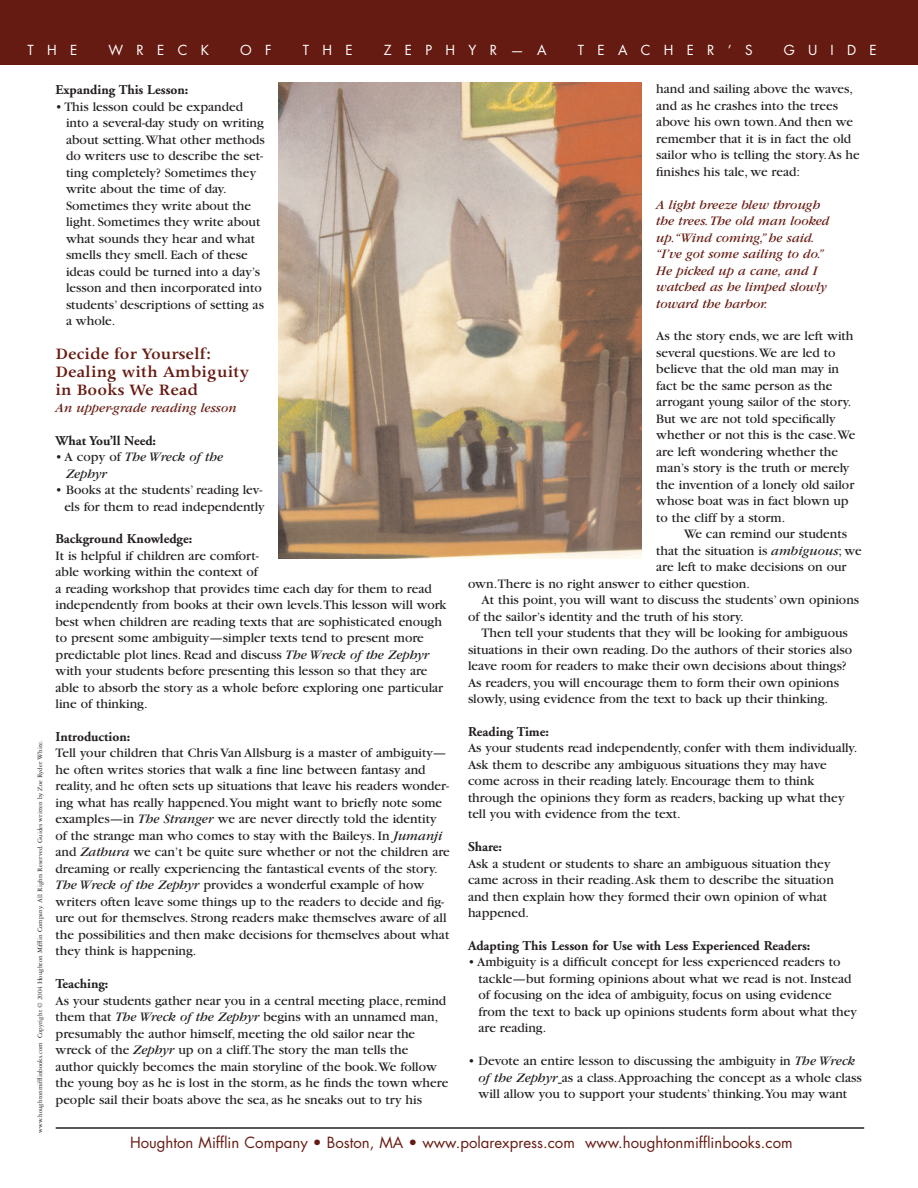
<style>
.page{position:relative;width:918px;height:1188px;background:#fff}
.page>*{position:absolute;margin:0;border:0;box-sizing:border-box;transform-origin:0 0}
.t1{font:600 18px/18px "Apollo";color:#661b12}
.t2{font:15px "Futura";color:#661b12}
.t3{font:13.5px/16.5px "Garamond";color:#231f20}
.t4{font:italic 13.5px/16.5px "Garamond";color:#661b12}
.t5{font:700 13.5px "Adobe Garamond";color:#231f20}
.t6{font:13.5px "Futura";letter-spacing:.985em;color:#fff}
.t7{font:italic 13.5px/16.5px "Garamond";color:#231f20}
.t8{font:7.2px "Garamond Three";color:#231f20}
.s1{font-style:normal}
.s2{font-style:italic}
</style>
<div class="page">
<img style="left:278px;top:83px;width:363px;height:475px">
<div style="left:0;top:0;width:918px;height:64px;background:#661b12"></div>
<hr style="left:56px;top:1127px;width:808px;height:2px;background:#231f20">
<p class="t6" style="left:28px;top:44px;width:51px">THE</p>
<p class="t6" style="left:109px;top:44px;width:102px">WRECK</p>
<p class="t6" style="left:240px;top:44px;width:33px">O F</p>
<p class="t6" style="left:303px;top:44px;width:51px">THE</p>
<p class="t6" style="left:384px;top:44px;width:164px">ZEPHYR—A</p>
<p class="t6" style="left:578px;top:44px;width:176px">TEACHER’S</p>
<p class="t6" style="left:784px;top:44px;width:95px">GUIDE</p>
<p class="t8" style="left:38px;top:1133px;width:394px;rotate:-90deg">www.houghtonmifflinbooks.com Copyright © 2004 Houghton Mifflin Company. All Rights Reserved. Guides written by Zoe Ryder White.</p>
<p class="t5" style="left:56px;top:84px;width:134px">Expanding This Lesson:</p>
<p class="t3" style="left:66px;top:99px;width:200px;text-indent:-11px">• This lesson could be expanded into a several-day study on writing about setting.What other methods do writers use to describe the set&shy;ting completely? Sometimes they write about the time of day.<br>Sometimes they write about the light. Sometimes they write about what sounds they hear and what smells they smell. Each of these ideas could be turned into a day’s lesson and then incorporated into students’ descriptions of setting as a whole.</p>
<h1 class="t1" style="left:56px;top:347px;width:195px">Decide for Yourself:<br>Dealing with Ambiguity in Books We Read</h1>
<p class="t4" style="left:56px;top:401px;width:183px">An upper-grade reading lesson</p>
<p class="t5" style="left:56px;top:435px;width:102px">What You’ll Need:</p>
<p class="t7" style="left:66px;top:450px;width:159px;text-indent:-11px"><span class="s1">• A copy of</span> The Wreck of the<br>Zephyr</p>
<p class="t3" style="left:56px;top:483px;width:211px;text-align:right">• Books at the students’ reading lev&shy;els for them to read independently</p>
<p class="t5" style="left:56px;top:534px;width:138px">Background Knowledge:</p>
<p class="t3" style="left:55px;top:548px;width:393px">It is helpful if children are comfort-<br>able working within the context of<br>a reading workshop that provides time each day for them to read independently from books at their own levels.This lesson will work best when children are reading texts that are sophisticated enough to present some ambiguity—simpler texts tend to present more predictable plot lines. Read and discuss <span class="s2">The Wreck of the Zephyr </span>with your students before presenting this lesson so that they are able to absorb the story as a whole before exploring one particular line of thinking.</p>
<p class="t5" style="left:55px;top:731px;width:76px">Introduction:</p>
<p class="t3" style="left:55px;top:746px;width:396px">Tell your children that Chris Van Allsburg is a master of ambiguity— he often writes stories that walk a fine line between fantasy and reality, and he often sets up situations that leave his readers wonder&shy;ing what has really happened.You might want to briefly note some examples—in <span class="s2">The Stranger</span> we are never directly told the identity of the strange man who comes to stay with the Baileys. In <span class="s2">Jumanji </span>and <span class="s2">Zathura</span> we can’t be quite sure whether or not the children are dreaming or really experiencing the fantastical events of the story.<br><span class="s2">The Wreck of the Zephyr</span> provides a wonderful example of how writers often leave some things up to the readers to decide and fig&shy;ure out for themselves. Strong readers make themselves aware of all the possibilities and then make decisions for themselves about what they think is happening.</p>
<p class="t5" style="left:56px;top:978px;width:54px">Teaching:</p>
<p class="t3" style="left:56px;top:993px;width:394px">As your students gather near you in a central meeting place, remind them that <span class="s2">The Wreck of the Zephyr</span> begins with an unnamed man, presumably the author himself, meeting the old sailor near the wreck of the <span class="s2">Zephyr</span> up on a cliff.The story the man tells the author quickly becomes the main storyline of the book.We follow the young boy as he is lost in the storm, as he finds the town where people sail their boats above the sea, as he sneaks out to try his</p>
<p class="t3" style="left:656px;top:82px;width:205px">hand and sailing above the waves, and as he crashes into the trees above his own town.And then we remember that it is in fact the old sailor who is telling the story.As he finishes his tale, we read:</p>
<p class="t4" style="left:656px;top:197px;width:175px">A light breeze blew through the trees.The old man looked up.“Wind coming,” he said. “I’ve got some sailing to do.”<br>He picked up a cane, and I watched as he limped slowly toward the harbor.</p>
<p class="t3" style="left:656px;top:329px;width:201px">As the story ends, we are left with several questions.We are led to believe that the old man may in fact be the same person as the arrogant young sailor of the story.<br>But we are not told specifically whether or not this is the case.We are left wondering whether the man’s story is the truth or merely the invention of a lonely old sailor whose boat was in fact blown up to the cliff by a storm.</p>
<p class="t3" style="left:684px;top:527px;width:165px">We can remind our students</p>
<p class="t3" style="left:656px;top:543px;width:207px">that the situation is <span class="s2">ambiguous</span>; we</p>
<p class="t3" style="left:656px;top:560px;width:192px">are left to make decisions on our</p>
<p class="t3" style="left:468px;top:576px;width:283px">own.There is no right answer to either question.</p>
<p class="t3" style="left:482px;top:593px;width:379px">At this point, you will want to discuss the students’ own opinions</p>
<p class="t3" style="left:468px;top:609px;width:277px">of the sailor’s identity and the truth of his story.</p>
<p class="t3" style="left:482px;top:626px;width:368px">Then tell your students that they will be looking for ambiguous</p>
<p class="t3" style="left:468px;top:642px;width:386px">situations in their own reading. Do the authors of their stories also</p>
<p class="t3" style="left:468px;top:659px;width:380px">leave room for readers to make their own decisions about things?</p>
<p class="t3" style="left:468px;top:675px;width:373px">As readers, you will encourage them to form their own opinions</p>
<p class="t3" style="left:468px;top:692px;width:362px">slowly, using evidence from the text to back up their thinking.</p>
<p class="t5" style="left:468px;top:726px;width:82px">Reading Time:</p>
<p class="t3" style="left:468px;top:741px;width:391px">As your students read independently, confer with them individually.<br>Ask them to describe any ambiguous situations they may have come across in their reading lately. Encourage them to think through the opinions they form as readers, backing up what they tell you with evidence from the text.</p>
<p class="t5" style="left:468px;top:841px;width:35px">Share:</p>
<p class="t3" style="left:468px;top:856px;width:367px">Ask a student or students to share an ambiguous situation they came across in their reading.Ask them to describe the situation and then explain how they formed their own opinion of what happened.</p>
<p class="t5" style="left:468px;top:940px;width:344px">Adapting This Lesson for Use with Less Experienced Readers:</p>
<p class="t3" style="left:479px;top:955px;width:380px;text-indent:-11px">• Ambiguity is a difficult concept for less experienced readers to tackle—but forming opinions about what we read is not. Instead of focusing on the idea of ambiguity, focus on using evidence from the text to back up opinions students form about what they are reading.</p>
<p class="t3" style="left:478px;top:1054px;width:385px;text-indent:-10px">• Devote an entire lesson to discussing the ambiguity in <span class="s2">The Wreck of the Zephyr</span> as a class.Approaching the concept as a whole class will allow you to support your students’ thinking.You may want</p>
<p class="t2" style="left:130px;top:1135px;width:664px">Houghton Mifflin Company • Boston, MA • www.polarexpress.com www.houghtonmifflinbooks.com</p>
</div>
